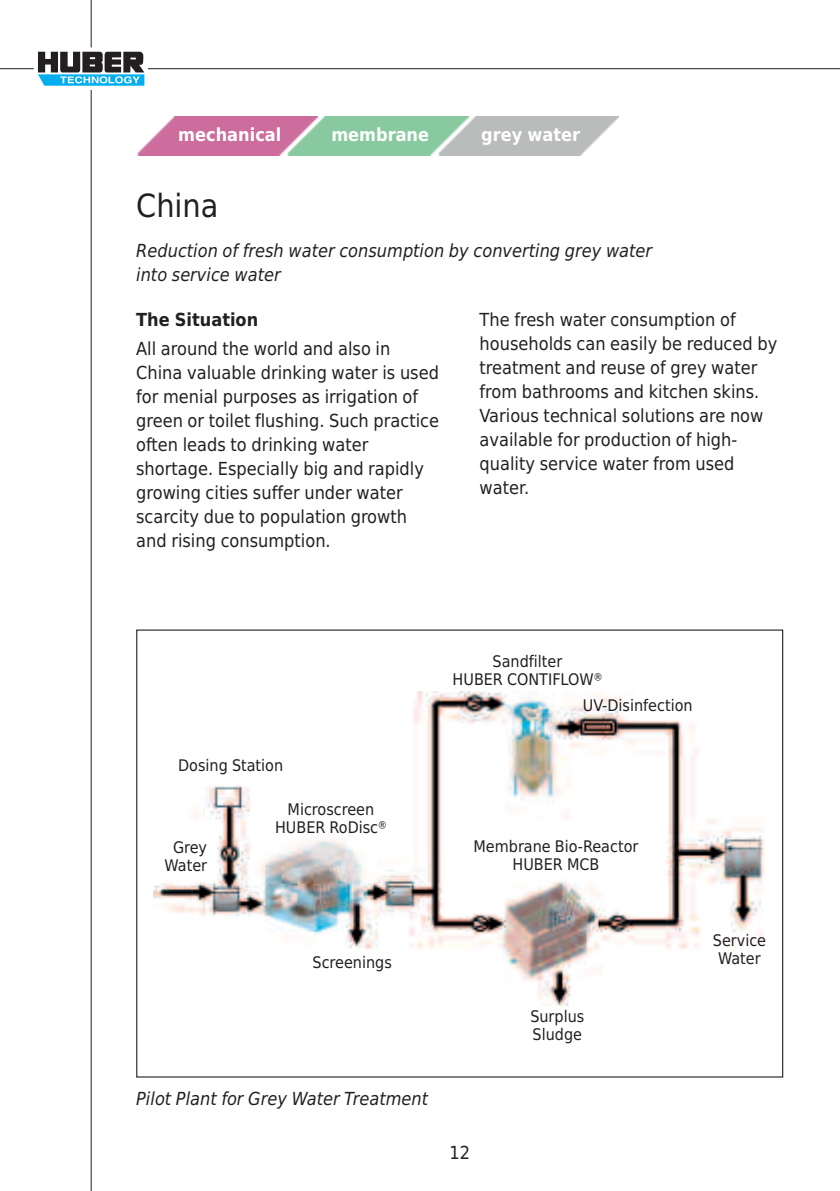
<style>
.page{position:relative;width:840px;height:1191px;background:#fff}
.page>*{position:absolute;margin:0;border:0;box-sizing:border-box;transform-origin:0 0}
.t1{font:32px "Huber Tec";color:#231f20}
.t2{font:18px/24px "Huber Tec";color:#231f20}
.t3{font:italic 18px/24px "Huber Tec";color:#231f20}
.t4{font:700 18px "Huber Tec";color:#fff}
.t5{font:700 18px "Huber Tec";color:#231f20}
.t6{font:16px/18px "Huber Tec";color:#231f20;text-align:center}
</style>
<div class="page">
<svg style="left:38px;top:52px;width:106px;height:34px"></svg>
<hr style="left:91px;top:0;width:1px;height:47px;background:#231f20">
<hr style="left:148px;top:68px;width:691px;height:1px;background:#231f20">
<hr style="left:0;top:68px;width:34px;height:1px;background:#231f20">
<hr style="left:91px;top:90px;width:1px;height:1101px;background:#231f20">
<img style="left:137px;top:116px;width:149px;height:40px">
<img style="left:286px;top:116px;width:151px;height:40px">
<img style="left:437px;top:116px;width:181px;height:40px">
<img style="left:153px;top:692px;width:612px;height:313px">
<p class="t4" style="left:178px;top:124px;width:105px">mechanical</p>
<p class="t4" style="left:331px;top:124px;width:99px">membrane</p>
<p class="t4" style="left:481px;top:124px;width:100px">grey water</p>
<h1 class="t1" style="left:136px;top:187px;width:84px">China</h1>
<p class="t3" style="left:136px;top:238px;width:517px">Reduction of fresh water consumption by converting grey water into service water</p>
<p class="t5" style="left:136px;top:309px;width:123px">The Situation</p>
<p class="t2" style="left:136px;top:337px;width:304px">All around the world and also in China valuable drinking water is used for menial purposes as irrigation of green or toilet flushing. Such practice often leads to drinking water shortage. Especially big and rapidly growing cities suffer under water scarcity due to population growth and rising consumption.</p>
<p class="t2" style="left:479px;top:307px;width:299px">The fresh water consumption of households can easily be reduced by treatment and reuse of grey water from bathrooms and kitchen skins.<br>Various technical solutions are now available for production of high&shy;quality service water from used water.</p>
<p class="t6" style="left:178px;top:756px;width:106px">Dosing Station</p>
<p class="t6" style="left:164px;top:838px;width:44px">Grey<br>Water</p>
<p class="t6" style="left:275px;top:800px;width:113px">Microscreen<br>HUBER RoDisc®</p>
<p class="t6" style="left:452px;top:652px;width:151px">Sandfilter<br>HUBER CONTIFLOW®</p>
<p class="t6" style="left:582px;top:696px;width:111px">UV-Disinfection</p>
<p class="t6" style="left:473px;top:838px;width:166px">Membrane Bio-Reactor<br>HUBER MCB</p>
<p class="t6" style="left:312px;top:953px;width:81px">Screenings</p>
<p class="t3" style="left:136px;top:1087px;width:293px">Pilot Plant for Grey Water Treatment</p>
<p class="t2" style="left:449px;top:1141px;width:22px">12</p>
<p class="t6" style="left:530px;top:1007px;width:55px;text-align:left">Surplus<br>Sludge</p>
<p class="t6" style="left:712px;top:931px;width:55px">Service<br>Water</p>
</div>
